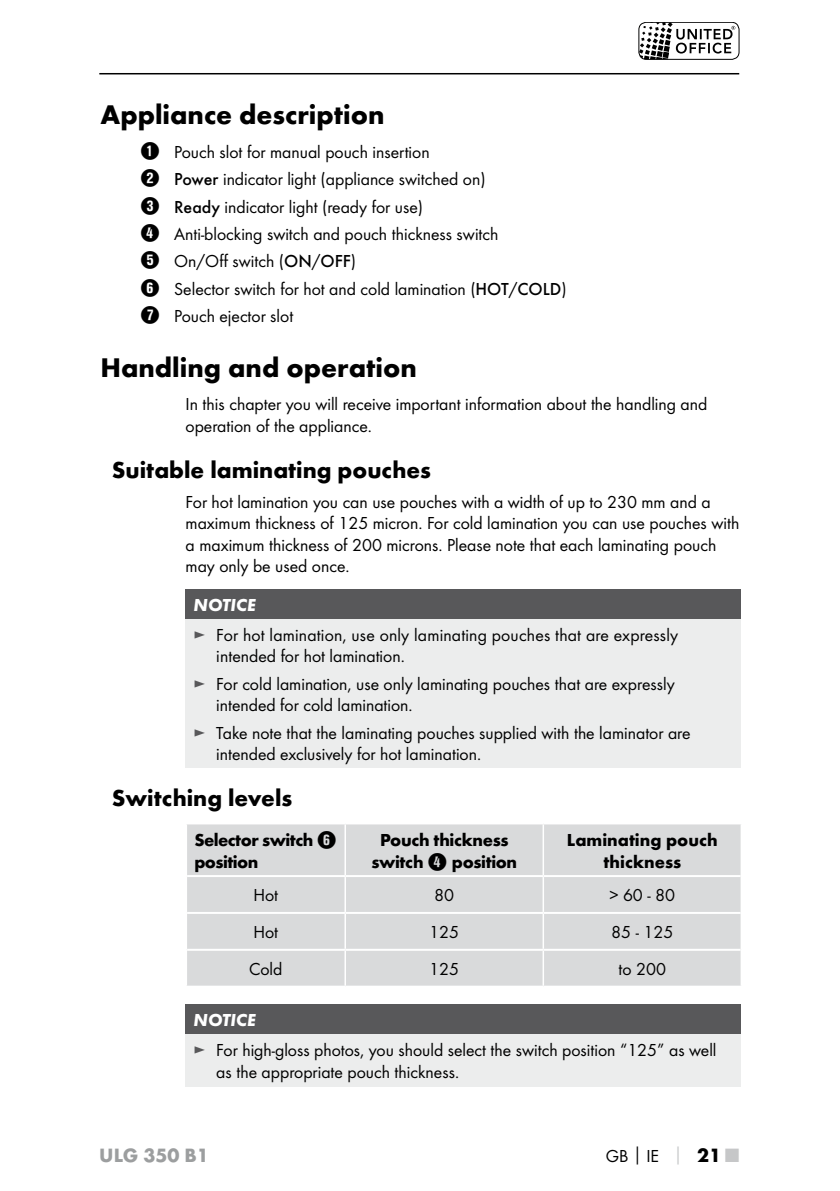
<style>
.page{position:relative;width:840px;height:1191px;background:#fff}
.page>*{position:absolute;margin:0;border:0;box-sizing:border-box;transform-origin:0 0}
.t1{font:700 28px "Futura";color:#000}
.t2{font:700 24px "Futura";color:#000}
.t3{font:700 20px "Futura";color:#9c9e9f}
.t4{font:18px/21.6px "Futura Boo";color:#000}
.t5{font:700 18px/21.6px "Futura";letter-spacing:-.02em;color:#000}
.t6{font:700 18px/21.6px "Futura";color:#000;text-align:center}
.t7{font:italic 700 18px "Futura";color:#fff}
.s1{font-family:"Hako PI Nummern";font-size:20px}
.s2{font-family:"Futura";font-weight:500}
.s3{color:#58585a}
.s4{font-family:"Hako PI Nummern";font-weight:400;font-size:20px}
.s5{font-family:"Futura";font-weight:700}
.s6{color:#c6c7c8}
.s7{font-family:"Futura";font-weight:700;font-size:20px}
.s8{font-family:"Futura";font-weight:700;font-size:20px;color:#c6c7c8}
</style>
<div class="page">
<svg style="left:638px;top:22px;width:96px;height:36px"></svg>
<div style="left:638px;top:22px;width:100px;height:38px;border:1px solid #000;border-radius:7px"></div>
<hr style="left:99px;top:73px;width:639px;height:1px;background:#000">
<div style="left:185px;top:589px;width:555px;height:30px;background:#58585a"></div>
<div style="left:185px;top:619px;width:555px;height:149px;background:#eceded"></div>
<div style="left:187px;top:824px;width:553px;height:161px;background:#d9dadb"></div>
<hr style="left:344px;top:824px;width:2px;height:51px;background:#fff">
<hr style="left:542px;top:824px;width:1px;height:51px;background:#fff">
<hr style="left:187px;top:875px;width:158px;height:2px;background:#fff">
<hr style="left:344px;top:877px;width:2px;height:35px;background:#fff">
<hr style="left:345px;top:875px;width:198px;height:2px;background:#fff">
<hr style="left:542px;top:877px;width:1px;height:35px;background:#fff">
<hr style="left:543px;top:875px;width:197px;height:2px;background:#fff">
<hr style="left:187px;top:912px;width:158px;height:2px;background:#fff">
<hr style="left:344px;top:914px;width:2px;height:34px;background:#fff">
<hr style="left:345px;top:912px;width:198px;height:2px;background:#fff">
<hr style="left:542px;top:914px;width:1px;height:34px;background:#fff">
<hr style="left:543px;top:912px;width:197px;height:2px;background:#fff">
<hr style="left:187px;top:948px;width:158px;height:2px;background:#fff">
<hr style="left:344px;top:950px;width:2px;height:35px;background:#fff">
<hr style="left:345px;top:948px;width:198px;height:2px;background:#fff">
<hr style="left:542px;top:950px;width:1px;height:35px;background:#fff">
<hr style="left:543px;top:948px;width:197px;height:2px;background:#fff">
<div style="left:185px;top:1004px;width:555px;height:30px;background:#58585a"></div>
<div style="left:185px;top:1034px;width:555px;height:53px;background:#eceded"></div>
<h1 class="t1" style="left:100px;top:97px;width:285px">Appliance description</h1>
<p class="t4" style="left:140px;top:138px;width:428px;line-height:27.2px"><span class="s1">1</span> Pouch slot for manual pouch insertion<br><span class="s1">2</span> <span class="s2">Power</span> indicator light (appliance switched on)<br><span class="s1">3</span> <span class="s2">Ready</span> indicator light (ready for use)<br><span class="s1">4</span> Anti-blocking switch and pouch thickness switch<br><span class="s1">5</span> On/Off switch (<span class="s2">ON</span>/<span class="s2">OFF</span>)<br><span class="s1">6</span> Selector switch for hot and cold lamination (<span class="s2">HOT</span>/<span class="s2">COLD</span>)<br><span class="s1">7</span> Pouch ejector slot</p>
<h1 class="t1" style="left:100px;top:350px;width:318px">Handling and operation</h1>
<p class="t4" style="left:185px;top:393px;width:523px">In this chapter you will receive important information about the handling and operation of the appliance.</p>
<h2 class="t2" style="left:112px;top:454px;width:320px">Suitable laminating pouches</h2>
<p class="t4" style="left:185px;top:491px;width:555px">For hot lamination you can use pouches with a width of up to 230 mm and a maximum thickness of 125 micron. For cold lamination you can use pouches with a maximum thickness of 200 microns. Please note that each laminating pouch may only be used once.</p>
<p class="t7" style="left:193px;top:594px;width:64px">NOTICE</p>
<p class="t4" style="left:216px;top:624px;width:463px;text-indent:-23px"><span class="s3">►</span> For hot lamination, use only laminating pouches that are expressly intended for hot lamination.</p>
<p class="t4" style="left:216px;top:672px;width:459px;text-indent:-23px"><span class="s3">►</span> For cold lamination, use only laminating pouches that are expressly intended for cold lamination.</p>
<p class="t4" style="left:216px;top:721px;width:475px;text-indent:-23px"><span class="s3">►</span> Take note that the laminating pouches supplied with the laminator are intended exclusively for hot lamination.</p>
<h2 class="t2" style="left:112px;top:783px;width:182px">Switching levels</h2>
<p class="t5" style="left:194px;top:829px;width:144px">Selector switch <span class="s4">6 </span>position</p>
<p class="t5" style="left:371px;top:829px;width:147px;text-align:center">Pouch thickness switch <span class="s4">4</span> position</p>
<p class="t6" style="left:566px;top:829px;width:152px">Laminating pouch thickness</p>
<p class="t4" style="left:253px;top:884px;width:26px">Hot</p>
<p class="t4" style="left:434px;top:884px;width:21px">80</p>
<p class="t4" style="left:609px;top:884px;width:67px">&gt; 60 - 80</p>
<p class="t4" style="left:253px;top:921px;width:26px">Hot</p>
<p class="t4" style="left:429px;top:921px;width:31px">125</p>
<p class="t4" style="left:611px;top:921px;width:64px">85 - 125</p>
<p class="t4" style="left:249px;top:958px;width:35px">Cold</p>
<p class="t4" style="left:429px;top:958px;width:31px">125</p>
<p class="t4" style="left:618px;top:958px;width:49px">to 200</p>
<p class="t7" style="left:193px;top:1009px;width:64px">NOTICE</p>
<p class="t4" style="left:216px;top:1039px;width:501px;text-indent:-23px"><span class="s3">►</span> For high-gloss photos, you should select the switch position “125” as well as the appropriate pouch thickness.</p>
<p class="t3" style="left:99px;top:1143px;width:111px">ULG 350 B1</p>
<p class="t4" style="left:605px;top:1145px;width:135px">GB<span class="s5">│</span>IE <span class="s6">│</span> <span class="s7">21</span> <span class="s8">■</span></p>
</div>
